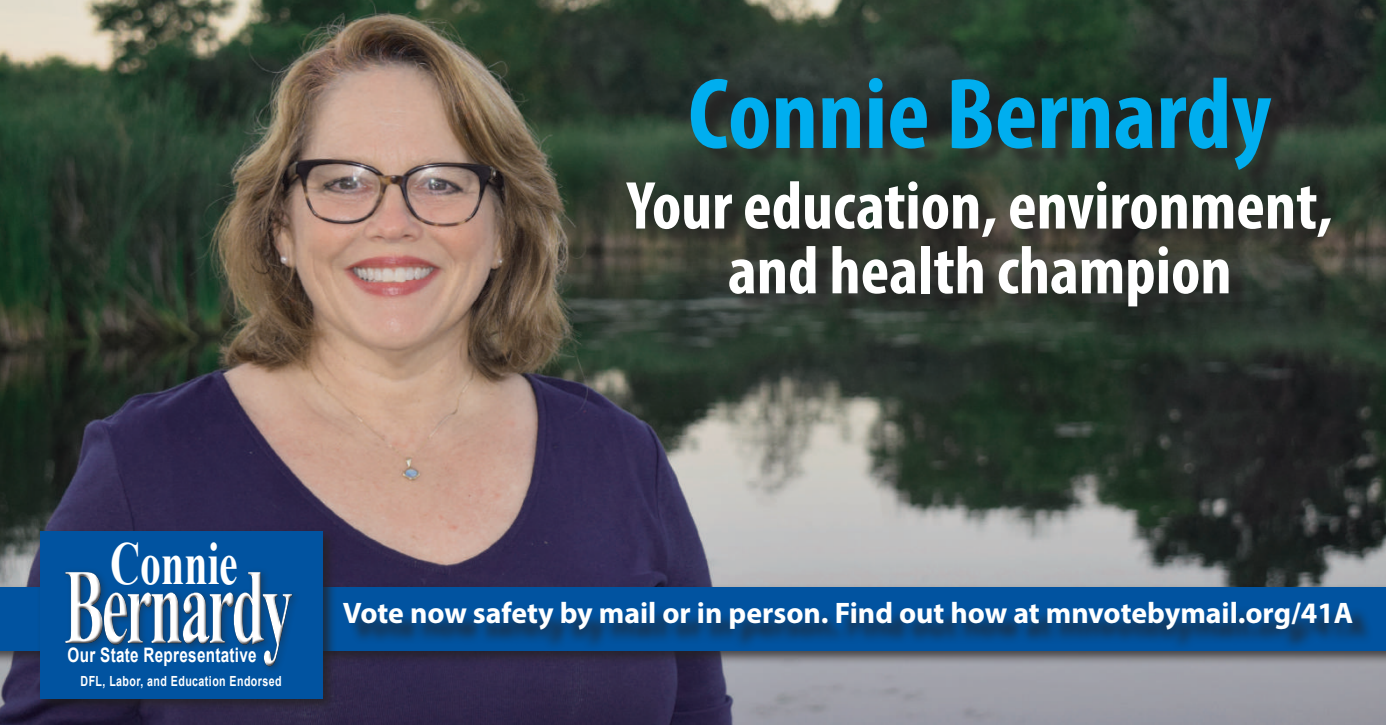
<style>
.page{position:relative;width:1386px;height:725px;background:#fff}
.page>*{position:absolute;margin:0;border:0;box-sizing:border-box;transform-origin:0 0}
.t1{font:700 106.92px "Times New Roman";letter-spacing:-.05em;color:#fff;scale:.57 1}
.t2{font:700 condensed 101.5px "Myriad Pro";color:#00aeef}
.t3{font:700 condensed 68.25px/64.8px "Myriad Pro";color:#fff;text-align:center}
.t4{font:700 60.55px "Times New Roman";color:#fff;scale:.69 1}
.t5{font:700 29.75px "Myriad Pro";color:#fff}
.t6{font:700 19.95px "Arial";letter-spacing:.02em;color:#fff;scale:.76 1}
.t7{font:700 14px "Arial";letter-spacing:.04em;color:#fff;scale:.76 1}
</style>
<div class="page">
<img style="left:0;top:0;width:1386px;height:724px">
<div style="left:0;top:583px;width:1386px;height:82px;background:#231f20;opacity:.75"></div>
<div style="left:0;top:587px;width:1386px;height:63px;background:#0153a0"></div>
<div style="left:36px;top:527px;width:301px;height:185px;background:#231f20;opacity:.75"></div>
<div style="left:40px;top:531px;width:282px;height:167px;background:#0153a0"></div>
<div style="left:62px;top:569px;width:234px;height:100px;background:#231f20;opacity:.75"></div>
<div style="left:630px;top:80px;width:722px;height:248px;background:#231f20;opacity:.75"></div>
<div style="left:347px;top:605px;width:1027px;height:45px;background:#231f20;opacity:.75"></div>
<h2 class="t2" style="left:688px;top:51px;width:585px">Connie Bernardy</h2>
<h3 class="t3" style="left:627px;top:172px;width:707px">Your education, environment, and health champion</h3>
<h3 class="t4" style="left:110px;top:521px;width:187px">Connie</h3>
<h1 class="t1" style="left:64px;top:533px;width:402px">Bernardy</h1>
<p class="t6" style="left:68px;top:641px;width:250px">Our State Representative</p>
<p class="t7" style="left:81px;top:672px;width:266px">DFL, Labor, and Education Endorsed</p>
<p class="t5" style="left:343px;top:593px;width:1012px">Vote now safety by mail or in person. Find out how at mnvotebymail.org/41A</p>
</div>
